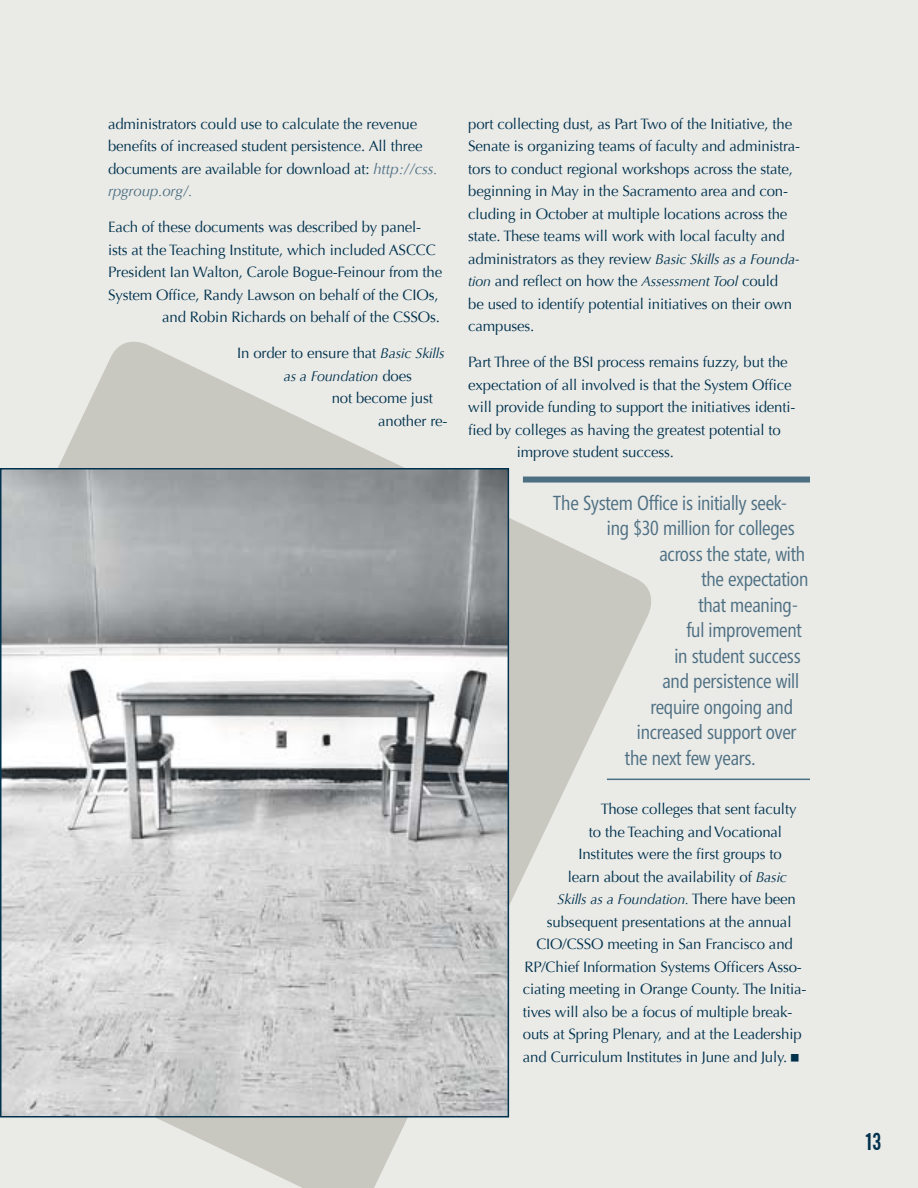
<style>
.page{position:relative;width:918px;height:1188px;background:#eaeae7}
.page>*{position:absolute;margin:0;border:0;box-sizing:border-box;transform-origin:0 0}
.t1{font:24px "Alternate Gothic No 2 BT";color:#00324d}
.t2{font:20.25px "Segoe Condensed";letter-spacing:-.01em;color:#4d6f82}
.t3{font:15px/22.5px "Optima";letter-spacing:-.01em;color:#00324d}
.t4{font:italic 14.25px "Optima";letter-spacing:-.01em;color:#00324d}
.s1{font-style:italic;color:#4d6f82}
.s2{font-style:italic;font-size:14.25px}
.s3{font-style:normal;font-size:15px}
</style>
<div class="page">
<div style="left:523px;top:477px;width:287px;height:6px;background:#4d6f82"></div>
<hr style="left:607px;top:779px;width:203px;height:1px;background:#4d6f82">
<svg style="left:58px;top:342px;width:602px;height:846px"></svg>
<img style="left:3px;top:471px;width:503px;height:644px">
<div style="left:0;top:468px;width:509px;height:650px;border:2px solid #00324d"></div>
<p class="t3" style="left:108px;top:112px;width:331px">administrators could use to calculate the revenue benefits of increased student persistence. All three documents are available for download at: <span class="s1">http://css. rpgroup.org/.</span></p>
<p class="t3" style="left:108px;top:216px;width:315px">Each of these documents was described by panel-</p>
<p class="t3" style="left:108px;top:238px;width:329px">ists at the Teaching Institute, which included ASCCC</p>
<p class="t3" style="left:108px;top:261px;width:336px">President Ian Walton, Carole Bogue-Feinour from the</p>
<p class="t3" style="left:108px;top:283px;width:332px">System Office, Randy Lawson on behalf of the CIOs,</p>
<p class="t3" style="left:162px;top:306px;width:279px">and Robin Richards on behalf of the CSSOs.</p>
<p class="t3" style="left:237px;top:342px;width:209px">In order to ensure that <span class="s2">Basic Skills</span></p>
<p class="t4" style="left:284px;top:367px;width:130px">as a Foundation <span class="s3">does</span></p>
<p class="t3" style="left:378px;top:387px;width:71px;text-indent:-46px">not become just another re-</p>
<p class="t3" style="left:468px;top:112px;width:334px">port collecting dust, as Part Two of the Initiative, the Senate is organizing teams of faculty and administra&shy;tors to conduct regional workshops across the state, beginning in May in the Sacramento area and con&shy;cluding in October at multiple locations across the state. These teams will work with local faculty and administrators as they review <span class="s2">Basic Skills as a Founda&shy;tion</span> and reflect on how the <span class="s2">Assessment Tool</span> could<br>be used to identify potential initiatives on their own campuses.</p>
<p class="t3" style="left:468px;top:351px;width:321px">Part Three of the BSI process remains fuzzy, but the</p>
<p class="t3" style="left:468px;top:373px;width:325px">expectation of all involved is that the System Office</p>
<p class="t3" style="left:468px;top:396px;width:329px">will provide funding to support the initiatives identi-</p>
<p class="t3" style="left:468px;top:418px;width:314px">fied by colleges as having the greatest potential to</p>
<p class="t3" style="left:517px;top:441px;width:159px">improve student success.</p>
<h2 class="t2" style="left:553px;top:490px;width:236px">The System Office is initially seek-</h2>
<h2 class="t2" style="left:607px;top:515px;width:189px">ing $30 million for colleges</h2>
<h2 class="t2" style="left:659px;top:541px;width:147px">across the state, with</h2>
<h2 class="t2" style="left:701px;top:566px;width:109px">the expectation</h2>
<h2 class="t2" style="left:698px;top:592px;width:101px">that meaning-</h2>
<h2 class="t2" style="left:686px;top:617px;width:117px">ful improvement</h2>
<h2 class="t2" style="left:674px;top:643px;width:128px">in student success</h2>
<h2 class="t2" style="left:662px;top:668px;width:138px">and persistence will</h2>
<h2 class="t2" style="left:650px;top:694px;width:144px">require ongoing and</h2>
<h2 class="t2" style="left:637px;top:719px;width:161px">increased support over</h2>
<h2 class="t2" style="left:625px;top:745px;width:132px">the next few years.</h2>
<p class="t3" style="left:601px;top:798px;width:197px">Those colleges that sent faculty</p>
<p class="t3" style="left:589px;top:820px;width:195px">to the Teaching and Vocational</p>
<p class="t3" style="left:578px;top:843px;width:205px">Institutes were the first groups to</p>
<p class="t3" style="left:568px;top:865px;width:221px">learn about the availability of <span class="s2">Basic</span></p>
<p class="t4" style="left:557px;top:891px;width:240px">Skills as a Foundation. <span class="s3">There have been</span></p>
<p class="t3" style="left:547px;top:910px;width:246px">subsequent presentations at the annual</p>
<p class="t3" style="left:536px;top:933px;width:258px">CIO/CSSO meeting in San Francisco and</p>
<p class="t3" style="left:524px;top:955px;width:279px">RP/Chief Information Systems Officers Asso-</p>
<p class="t3" style="left:523px;top:978px;width:285px">ciating meeting in Orange County. The Initia-</p>
<p class="t3" style="left:523px;top:1000px;width:271px">tives will also be a focus of multiple break-</p>
<p class="t3" style="left:523px;top:1023px;width:280px">outs at Spring Plenary, and at the Leadership</p>
<p class="t3" style="left:523px;top:1045px;width:266px">and Curriculum Institutes in June and July.</p>
<h1 class="t1" style="left:866px;top:1128px;width:15px">13</h1>
</div>
